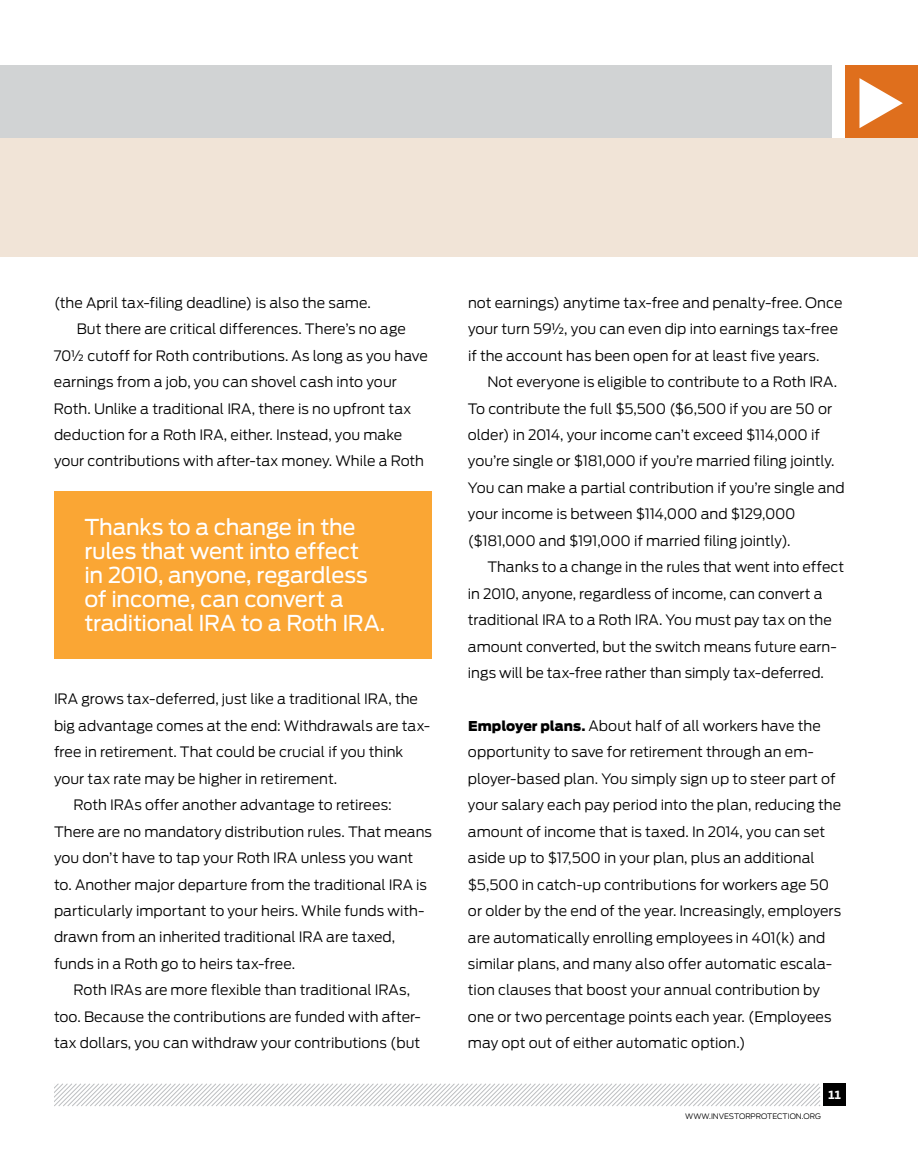
<style>
.page{position:relative;width:918px;height:1175px;background:#fff}
.page>*{position:absolute;margin:0;border:0;box-sizing:border-box;transform-origin:0 0}
.t1{font:21.75px/24px "Antenna";letter-spacing:-.045em;color:#fff}
.t2{font:300 14.25px/26.4px "Antenna";letter-spacing:-.005em;color:#000}
.t3{font:10.5px "Retina Micro D10";color:#fff}
.t4{font:300 7.5px "Antenna";letter-spacing:-.005em;color:#000}
.s1{font-weight:900;font-size:13.5px}
.s2{font-weight:700}
</style>
<div class="page">
<div style="left:823px;top:1083px;width:23px;height:23px;background:#000"></div>
<svg style="left:54px;top:1083px;width:767px;height:24px"></svg>
<div style="left:0;top:66px;width:832px;height:72px;background:#d1d3d4"></div>
<div style="left:846px;top:66px;width:72px;height:72px;background:#df6f1d"></div>
<svg style="left:859px;top:78px;width:44px;height:50px"></svg>
<div style="left:0;top:138px;width:918px;height:118px;background:#f1e4d7"></div>
<div style="left:54px;top:491px;width:378px;height:168px;background:#faa634"></div>
<p class="t2" style="left:54px;top:289px;width:318px">(the April tax-filing deadline) is also the same.</p>
<p class="t2" style="left:77px;top:316px;width:331px">But there are critical differences. There’s no age</p>
<p class="t2" style="left:54px;top:342px;width:376px">70½ cutoff for Roth contributions. As long as you have</p>
<p class="t2" style="left:54px;top:369px;width:344px">earnings from a job, you can shovel cash into your</p>
<p class="t2" style="left:54px;top:395px;width:359px">Roth. U nlike a traditional IRA, there is no upfront tax</p>
<p class="t2" style="left:54px;top:421px;width:350px">deduction for a Roth IRA, either. Instead, you make</p>
<p class="t2" style="left:54px;top:448px;width:372px">your contributions with after-tax money. While a Roth</p>
<h1 class="t1" style="left:84px;top:515px;width:285px">Thanks to a change in the rules that went into effect in 2010, anyone, regardless of income, can convert a traditional IRA</h1>
<h1 class="t1" style="left:241px;top:610px;width:146px">to a Roth IRA.</h1>
<p class="t2" style="left:54px;top:686px;width:366px">IRA grows tax-deferred, just like a traditional IRA, the</p>
<p class="t2" style="left:54px;top:712px;width:378px">big advantage comes at the end: Withdrawals are tax-</p>
<p class="t2" style="left:54px;top:739px;width:351px">free in retirement. That could be crucial if you think</p>
<p class="t2" style="left:54px;top:765px;width:285px">your tax rate may be higher in retirement.</p>
<p class="t2" style="left:74px;top:792px;width:320px">Roth IRAs offer another advantage to retirees:</p>
<p class="t2" style="left:54px;top:818px;width:380px">There are no mandatory distribution rules. That means</p>
<p class="t2" style="left:54px;top:844px;width:361px">you don’t have to tap your Roth IRA unless you want</p>
<p class="t2" style="left:54px;top:871px;width:375px">to. Another major departure from the traditional IRA is</p>
<p class="t2" style="left:54px;top:897px;width:372px">particularly important to your heirs. While funds with-</p>
<p class="t2" style="left:54px;top:924px;width:343px">drawn from an inherited traditional IRA are taxed,</p>
<p class="t2" style="left:54px;top:950px;width:243px">funds in a Roth go to heirs tax-free.</p>
<p class="t2" style="left:74px;top:977px;width:338px">Roth IRAs are more flexible than traditional IRAs,</p>
<p class="t2" style="left:54px;top:1003px;width:369px">too. Because the contributions are funded with after-</p>
<p class="t2" style="left:54px;top:1029px;width:368px">tax dollars, you can withdraw your contributions (but</p>
<p class="t2" style="left:468px;top:289px;width:376px">not earnings) anytime tax-free and penalty-free. Once your turn 59½, you can even dip into earnings tax-free if the account has been open for at least five years.</p>
<p class="t2" style="left:468px;top:369px;width:378px;text-indent:20px">Not everyone is eligible to contribute to a Roth IRA.<br>To contribute the full $5,500 ($6,500 if you are 50 or older) in 2014, your income can’t exceed $114,000 if you’re single or $181,000 if you’re married filing jointly.<br>You can make a partial contribution if you’re single and your income is between $114,000 and $129,000 ($181,000 and $191,000 if married filing jointly).</p>
<p class="t2" style="left:468px;top:554px;width:378px;text-indent:19px">Thanks to a change in the rules that went into effect in 2010, anyone, regardless of income, can convert a traditional IRA to a Roth IRA. You must pay tax on the amount converted, but the switch means future earn&shy;ings will be tax-free rather than simply tax-deferred.</p>
<p class="t2" style="left:468px;top:712px;width:375px"><span class="s1">Employer plans</span><span class="s2">.</span> About half of all workers have the opportunity to save for retirement through an em&shy;ployer-based plan. You simply sign up to steer part of your salary each pay period into the plan, reducing the amount of income that is taxed. In 2014, you can set aside up to $17,500 in your plan, plus an additional $5,500 in catch-up contributions for workers age 50 or older by the end of the year. Increasingly, employers are automatically enrolling employees in 401(k) and similar plans, and many also offer automatic escala&shy;tion clauses that boost your annual contribution by one or two percentage points each year. (Employees may opt out of either automatic option.)</p>
<p class="t4" style="left:685px;top:1111px;width:10px">www</p>
<p class="t4" style="left:709px;top:1111px;width:64px">.i nvestorprotecti</p>
<p class="t4" style="left:790px;top:1111px;width:31px">on.org</p>
<p class="t3" style="left:828px;top:1088px;width:14px">11</p>
</div>
